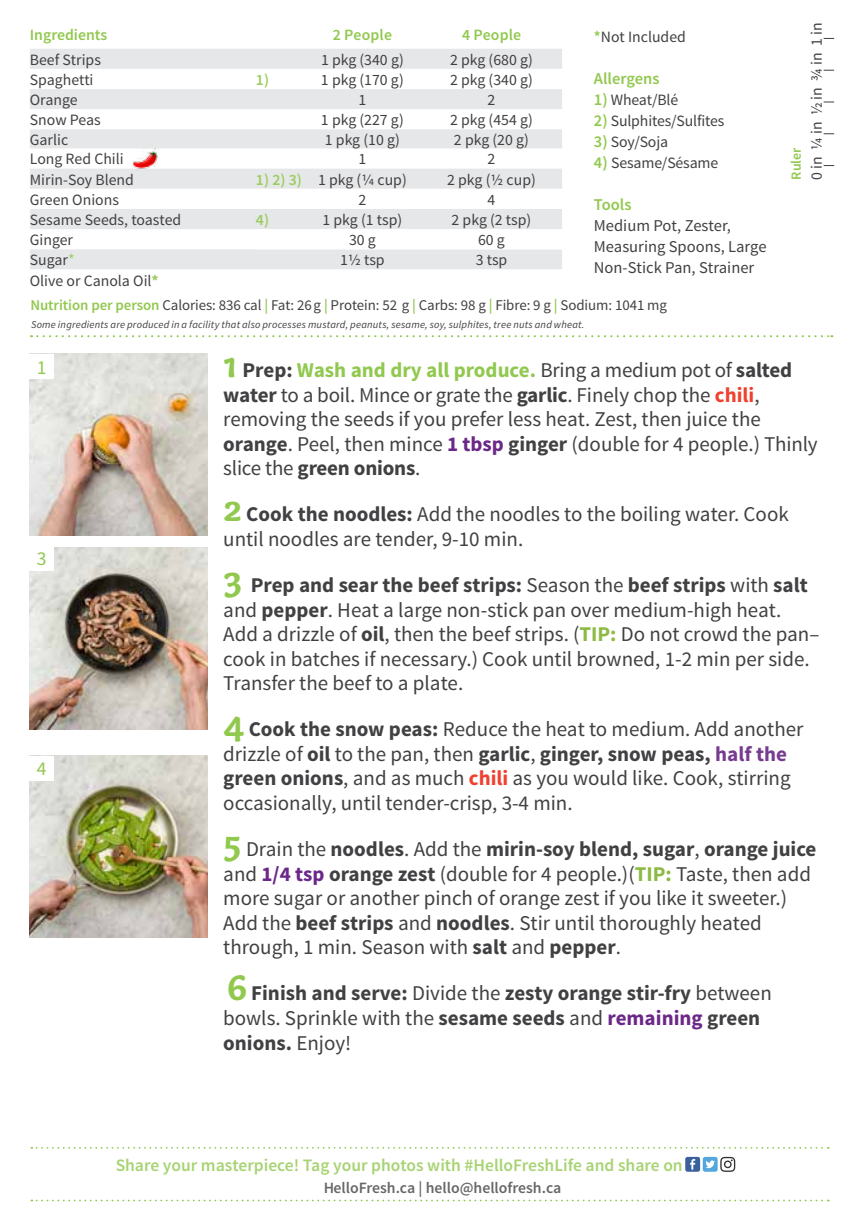
<style>
.page{position:relative;width:860px;height:1228px;background:#fff}
.page>*{position:absolute;margin:0;border:0;box-sizing:border-box;transform-origin:0 0}
.t1{font:21px/24.5px "Source Sans Pro";color:#414042}
.t2{font:700 21px/24.5px "Source Sans Pro";color:#414042}
.t3{font:19.6px "Source Sans Pro";color:#91c84e}
.t4{font:600 17.5px "Source Sans Pro";color:#91c84f}
.t5{font:16.45px/21px "Source Sans Pro";color:#414042}
.t6{font:600 16.45px "Source Sans Pro";color:#91c84e}
.t7{font:15.75px "Source Sans Pro";color:#414042}
.t8{font:600 15.75px "Source Sans Pro";color:#414042}
.t9{font:600 15.75px "Source Sans Pro";color:#91c84e}
.t10{font:600 15.75px "Source Sans Pro";color:#9ccd5f}
.t11{font:14.88px "Source Sans Pro";letter-spacing:-.005em;color:#414042}
.t12{font:600 14px "Source Sans Pro";color:#91c84e}
.t13{font:italic 10.5px "Source Sans Pro";letter-spacing:.015em;color:#414042}
.s1{font-weight:600;color:#9ccd5f}
.s2{color:#9ccd5f}
.s3{font-weight:700;color:#9ccd5f}
.s4{font-weight:600;color:#91c84e}
.s5{font-weight:600;font-size:16.45px;color:#91c84e}
.s6{font-family:"Capucine Basic";font-weight:700;font-size:38.5px;color:#91c84e}
.s7{font-weight:700}
.s8{font-weight:700;color:#91c84f}
.s9{font-weight:700;color:#ef4130}
.s10{font-weight:700;color:#6c2888}
.s11{font-weight:700;color:#8cba42}
.s12{font-weight:700;color:#763c90}
.s13{font-family:"Capucine Basic";font-size:38.5px;color:#91c84e}
.s14{font-weight:400}
.s15{color:#6c2888}
</style>
<div class="page">
<img style="left:29px;top:755px;width:179px;height:182px">
<img style="left:29px;top:353px;width:179px;height:182px">
<img style="left:29px;top:547px;width:179px;height:182px">
<div style="left:30px;top:49px;width:532px;height:20px;background:#e6e7e8"></div>
<div style="left:30px;top:89px;width:532px;height:20px;background:#e6e7e8"></div>
<svg style="left:30px;top:129px;width:532px;height:60px;fill:#e6e7e8"></svg>
<svg style="left:30px;top:209px;width:532px;height:60px;fill:#e6e7e8"></svg>
<div style="left:29px;top:354px;width:25px;height:25px;background:#fff"></div>
<div style="left:29px;top:545px;width:25px;height:25px;background:#fff"></div>
<div style="left:29px;top:755px;width:25px;height:25px;background:#fff"></div>
<svg style="left:31px;top:335px;width:801px;height:2px"></svg>
<svg style="left:31px;top:1199px;width:797px;height:2px"></svg>
<svg style="left:720px;top:1156px;width:15px;height:15px"></svg>
<div style="left:685px;top:1156px;width:15px;height:15px;background:#3a609e;border-radius:2px"></div>
<svg style="left:690px;top:1159px;width:5px;height:10px"></svg>
<div style="left:702px;top:1156px;width:15px;height:15px;background:#53a7dc;border-radius:2px"></div>
<svg style="left:705px;top:1160px;width:9px;height:7px"></svg>
<svg style="left:31px;top:1147px;width:797px;height:1px"></svg>
<img style="left:132px;top:148px;width:27px;height:22px">
<p class="t9" style="left:30px;top:25px;width:79px">Ingredients</p>
<p class="t9" style="left:333px;top:25px;width:61px">2 People</p>
<p class="t9" style="left:462px;top:25px;width:61px">4 People</p>
<p class="t7" style="left:30px;top:50px;width:73px">Beef Strips</p>
<p class="t7" style="left:321px;top:50px;width:84px">1 pkg (340 g)</p>
<p class="t7" style="left:450px;top:50px;width:84px">2 pkg (680 g)</p>
<p class="t7" style="left:30px;top:70px;width:65px">Spaghetti</p>
<p class="t10" style="left:256px;top:70px;width:15px">1)</p>
<p class="t7" style="left:321px;top:70px;width:84px">1 pkg (170 g)</p>
<p class="t7" style="left:450px;top:70px;width:84px">2 pkg (340 g)</p>
<p class="t7" style="left:30px;top:90px;width:49px">Orange</p>
<p class="t7" style="left:358px;top:90px;width:9px">1</p>
<p class="t7" style="left:487px;top:90px;width:9px">2</p>
<p class="t7" style="left:30px;top:110px;width:72px">Snow Peas</p>
<p class="t7" style="left:321px;top:110px;width:84px">1 pkg (227 g)</p>
<p class="t7" style="left:450px;top:110px;width:84px">2 pkg (454 g)</p>
<p class="t7" style="left:30px;top:130px;width:40px">Garlic</p>
<p class="t7" style="left:325px;top:130px;width:77px">1 pkg (10 g)</p>
<p class="t7" style="left:454px;top:130px;width:77px">2 pkg (20 g)</p>
<p class="t7" style="left:30px;top:149px;width:95px">Long Red Chili</p>
<p class="t7" style="left:358px;top:149px;width:9px">1</p>
<p class="t7" style="left:487px;top:149px;width:9px">2</p>
<p class="t7" style="left:30px;top:170px;width:106px">Mirin-Soy Blend</p>
<p class="t7" style="left:256px;top:170px;width:152px"><span class="s1">1) 2) 3)</span> 1 pkg (1/4 cup)</p>
<p class="t7" style="left:447px;top:170px;width:90px">2 pkg (1/2 cup)</p>
<p class="t7" style="left:30px;top:190px;width:91px">Green Onions</p>
<p class="t7" style="left:358px;top:190px;width:9px">2</p>
<p class="t7" style="left:487px;top:190px;width:9px">4</p>
<p class="t7" style="left:30px;top:210px;width:153px">Sesame Seeds, toasted</p>
<p class="t10" style="left:256px;top:210px;width:15px">4)</p>
<p class="t7" style="left:322px;top:210px;width:81px">1 pkg (1 tsp)</p>
<p class="t7" style="left:451px;top:210px;width:81px">2 pkg (2 tsp)</p>
<p class="t7" style="left:30px;top:230px;width:45px">Ginger</p>
<p class="t7" style="left:349px;top:230px;width:28px">30 g</p>
<p class="t7" style="left:478px;top:230px;width:28px">60 g</p>
<p class="t7" style="left:30px;top:250px;width:46px">Sugar<span class="s2">*</span></p>
<p class="t7" style="left:340px;top:250px;width:46px">11/2 tsp</p>
<p class="t7" style="left:475px;top:250px;width:33px">3 tsp</p>
<p class="t7" style="left:30px;top:270px;width:130px">Olive or Canola Oil<span class="s3">*</span></p>
<p class="t7" style="left:593px;top:27px;width:93px"><span class="s4">*</span>Not Included</p>
<p class="t6" style="left:593px;top:68px;width:67px">Allergens</p>
<p class="t7" style="left:593px;top:90px;width:86px"><span class="s5">1)</span> Wheat/Blé</p>
<p class="t7" style="left:593px;top:111px;width:132px"><span class="s5">2)</span> Sulphites/Sulfites</p>
<p class="t7" style="left:593px;top:132px;width:76px"><span class="s5">3)</span> Soy/Soja</p>
<p class="t7" style="left:593px;top:153px;width:126px"><span class="s5">4)</span> Sesame/Sésame</p>
<p class="t6" style="left:593px;top:194px;width:39px">Tools</p>
<p class="t5" style="left:593px;top:216px;width:174px">Medium Pot, Zester,<br>Measuring Spoons, Large<br>Non-Stick Pan, Strainer</p>
<p class="t11" style="left:30px;top:296px;width:638px"><span class="s4">Nutrition per person</span> Calories: 836 cal <span class="s4">|</span> Fat: 26g <span class="s4">|</span> Protein: 52 g <span class="s4">|</span> Carbs: 98 g <span class="s4">|</span> Fibre: 9 g <span class="s4">|</span> Sodium: 1041 mg</p>
<p class="t13" style="left:31px;top:318px;width:554px">Some ingredients are produced in a facility that also processes mustard, peanuts, sesame, soy, sulphites, tree nuts and wheat.</p>
<p class="t12" style="left:787px;top:180px;width:34px;rotate:-90deg">Ruler</p>
<p class="t7" style="left:806px;top:180px;width:159px;rotate:-90deg">0 in ¼ in ½ in ¾ in 1 in</p>
<p class="t3" style="left:37px;top:355px;width:11px">1</p>
<p class="t3" style="left:37px;top:546px;width:11px">3</p>
<p class="t3" style="left:37px;top:756px;width:11px">4</p>
<p class="t1" style="left:223px;top:358px;width:596px"><span class="s6">1</span> <span class="s7">Prep:</span> <span class="s8">Wash and dry all produce.</span> Bring a medium pot of <span class="s7">salted water</span> to a boil. Mince or grate the <span class="s7">garlic</span>. Finely chop the <span class="s9">chili</span>, removing the seeds if you prefer less heat. Zest, then juice the <span class="s7">orange</span>. Peel, then mince <span class="s10">1 tbsp</span> <span class="s7">ginger</span> (double for 4 people.) Thinly slice the <span class="s7">green onions</span>.</p>
<p class="t1" style="left:223px;top:502px;width:567px"><span class="s6">2</span> <span class="s7">Cook the noodles:</span> Add the noodles to the boiling water. Cook until noodles are tender, 9-10 min.</p>
<p class="t1" style="left:223px;top:573px;width:597px"><span class="s6">3</span> <span class="s7">Prep and sear the beef strips:</span> Season the <span class="s7">beef strips</span> with <span class="s7">salt </span>and <span class="s7">pepper</span>. Heat a large non-stick pan over medium-high heat.<br>Add a drizzle of <span class="s7">oil</span>, then the beef strips. (<span class="s11">TIP:</span> Do not crowd the pan– cook in batches if necessary.) Cook until browned, 1-2 min per side.<br>Transfer the beef to a plate.</p>
<p class="t1" style="left:223px;top:717px;width:581px"><span class="s6">4</span> <span class="s7">Cook the snow peas:</span> Reduce the heat to medium. Add another drizzle of <span class="s7">oil</span> to the pan, then <span class="s7">garlic</span>, <span class="s7">ginger, snow peas,</span> <span class="s12">half the </span><span class="s7">green onions</span>, and as much <span class="s9">chili</span> as you would like. Cook, stirring occasionally, until tender-crisp, 3-4 min.</p>
<p class="t1" style="left:223px;top:837px;width:594px"><span class="s6">5</span> Drain the <span class="s7">noodles</span>. Add the <span class="s7">mirin-soy blend, sugar</span>, <span class="s7">orange juice </span>and <span class="s10">1/4 tsp</span> <span class="s7">orange zest</span> (double for 4 people.)(<span class="s11">TIP:</span> Taste, then add more sugar or another pinch of orange zest if you like it sweeter.)<br>Add the <span class="s7">beef strips</span> and <span class="s7">noodles</span>. Stir until thoroughly heated through, 1 min. Season with <span class="s7">salt</span> and <span class="s7">pepper</span>.</p>
<p class="t2" style="left:223px;top:981px;width:550px"><span class="s13">6</span> Finish and serve: <span class="s14">Divide the</span> zesty orange stir-fry <span class="s14">between bowls. Sprinkle with the</span> sesame seeds <span class="s14">and</span> <span class="s15">remaining</span> green onions. <span class="s14">Enjoy!</span></p>
<p class="t4" style="left:115px;top:1154px;width:568px">Share your masterpiece! Tag your photos with #HelloFreshLife and share on</p>
<p class="t8" style="left:323px;top:1177px;width:240px">HelloFresh.ca | hello@hellofresh.ca</p>
</div>
